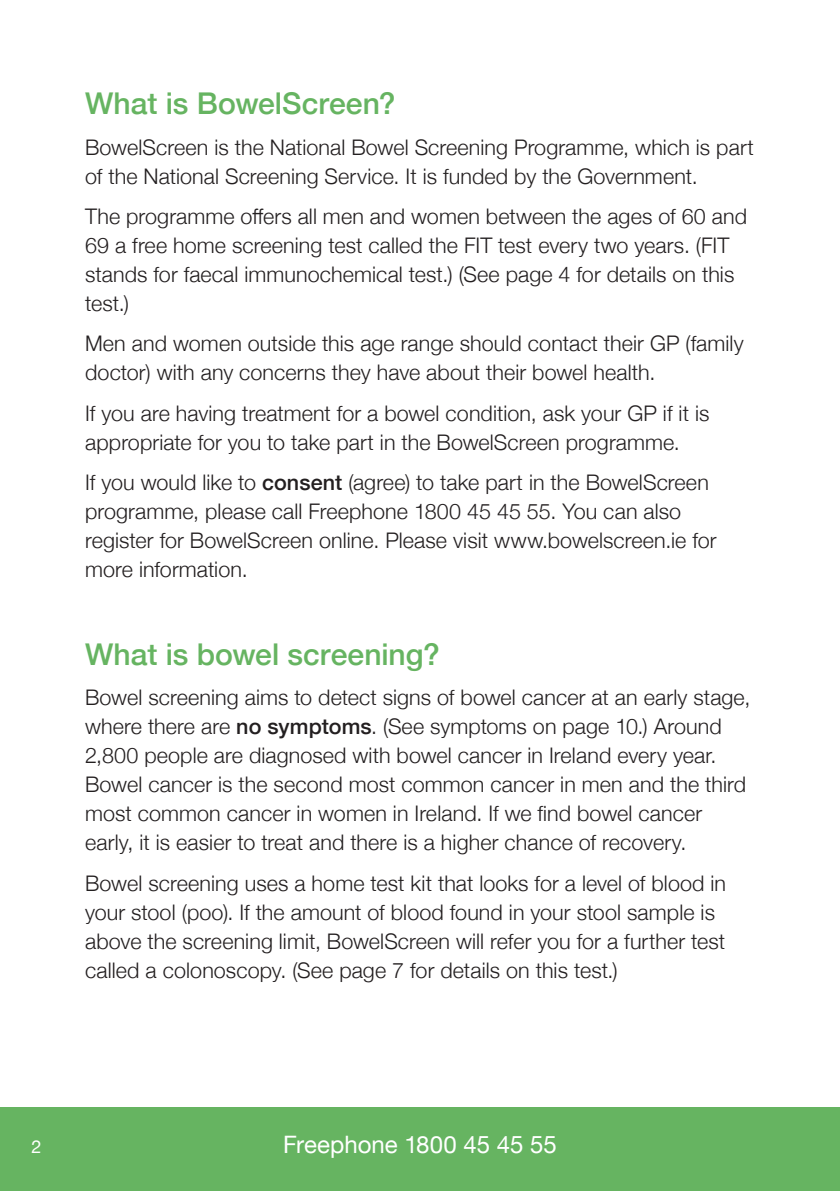
<style>
.page{position:relative;width:840px;height:1191px;background:#fff}
.page>*{position:absolute;margin:0;border:0;box-sizing:border-box;transform-origin:0 0}
.head_1{font:500 30px "Helvetica Neue";color:#66b461}
.head_1-2{font:24px "Helvetica Neue";color:#fff}
.body_text{font:300 21.6px/29px "Helvetica Neue";letter-spacing:.005em;color:#231f20}
.head_1-3{font:18px "Helvetica Neue";color:#fff}
.s1{font-weight:500}
</style>
<div class="page">
<div style="left:0;top:1107px;width:839px;height:84px;background:#66b461"></div>
<p class="head_1" style="left:85px;top:79px;width:312px">What is BowelScreen?</p>
<p class="body_text" style="left:85px;top:131px;width:670px">BowelScreen is the National Bowel Screening Programme, which is part of the National Screening Service. It is funded by the Government.</p>
<p class="body_text" style="left:85px;top:200px;width:663px">The programme offers all men and women between the ages of 60 and 69 a free home screening test called the FIT test every two years. (FIT stands for faecal immunochemical test.) (See page 4 for details on this test.)</p>
<p class="body_text" style="left:85px;top:328px;width:659px">Men and women outside this age range should contact their GP (family doctor) with any concerns they have about their bowel health.</p>
<p class="body_text" style="left:85px;top:397px;width:625px">If you are having treatment for a bowel condition, ask your GP if it is appropriate for you to take part in the BowelScreen programme.</p>
<p class="body_text" style="left:85px;top:466px;width:632px">If you would like to <span class="s1">consent</span> (agree) to take part in the BowelScreen programme, please call Freephone 1800 45 45 55. You can also register for BowelScreen online. Please visit www.bowelscreen.ie for more information.</p>
<p class="head_1" style="left:85px;top:630px;width:356px">What is bowel screening?</p>
<p class="body_text" style="left:85px;top:681px;width:666px">Bowel screening aims to detect signs of bowel cancer at an early stage, where there are <span class="s1">no symptoms</span>. (See symptoms on page 10.) Around 2,800 people are diagnosed with bowel cancer in Ireland every year.<br>Bowel cancer is the second most common cancer in men and the third most common cancer in women in Ireland. If we find bowel cancer early, it is easier to treat and there is a higher chance of recovery.</p>
<p class="body_text" style="left:85px;top:867px;width:642px">Bowel screening uses a home test kit that looks for a level of blood in your stool (poo). If the amount of blood found in your stool sample is above the screening limit, BowelScreen will refer you for a further test called a colonoscopy. (See page 7 for details on this test.)</p>
<p class="head_1-3" style="left:31px;top:1133px;width:12px">2</p>
<p class="head_1-2" style="left:283px;top:1127px;width:275px">Freephone 1800 45 45 55</p>
</div>
